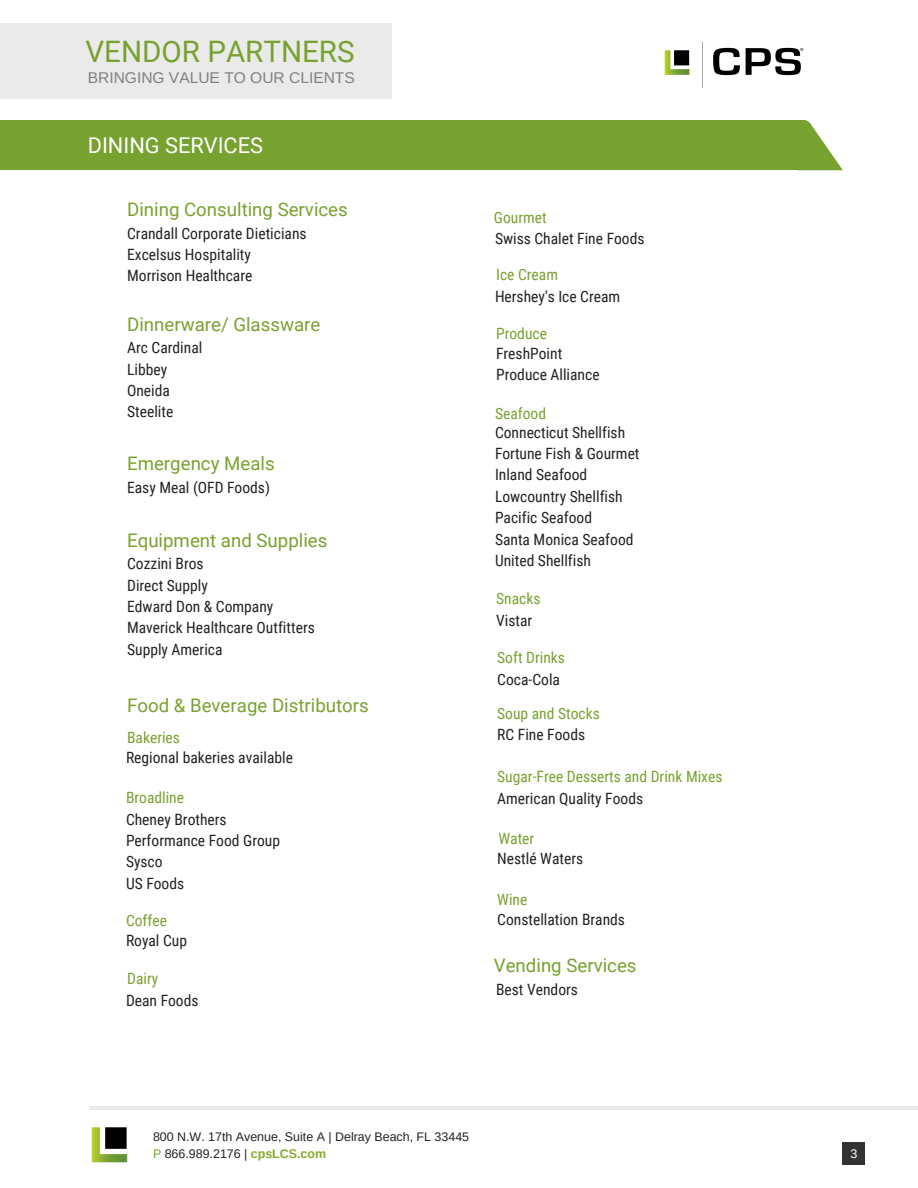
<style>
.page{position:relative;width:918px;height:1188px;background:#fff}
.page>*{position:absolute;margin:0;border:0;box-sizing:border-box;transform-origin:0 0}
.t1{font:29.55px "Roboto";color:#78a22f}
.t2{font:21.75px "Roboto";color:#fff}
.t3{font:18.75px "Roboto";color:#78a22f}
.t4{font:15.6px/21.3px "Roboto Condensed";color:#222}
.t5{font:15.6px "Roboto Condensed";color:#78a22f}
.t6{font:15.6px "Arimo";color:#807f83}
.t7{font:12.45px/16.8px "Arimo";color:#222}
.t8{font:12.45px "Arimo";color:#fff}
.s1{color:#78a22f}
.s2{font-weight:700;color:#84ac28}
</style>
<div class="page">
<div style="left:0;top:120px;width:799px;height:50px;background:#78a22f"></div>
<svg style="left:799px;top:120px;width:44px;height:50px"></svg>
<div style="left:843px;top:1142px;width:22px;height:22px;background:#333"></div>
<hr style="left:89px;top:1106px;width:829px;height:3px;background:#eaeaea">
<img style="left:91px;top:1127px;width:37px;height:36px">
<div style="left:0;top:24px;width:391px;height:75px;background:#eaeaea"></div>
<img style="left:664px;top:42px;width:140px;height:46px">
<h1 class="t1" style="left:86px;top:34px;width:271px">VENDOR PARTNERS</h1>
<p class="t6" style="left:88px;top:69px;width:269px">BRINGING VALUE TO OUR CLIENTS</p>
<h2 class="t2" style="left:88px;top:133px;width:177px">DINING SERVICES</h2>
<p class="t3" style="left:127px;top:199px;width:222px">Dining Consulting Services</p>
<p class="t4" style="left:127px;top:223px;width:181px">Crandall Corporate Dieticians<br>Excelsus Hospitality<br>Morrison Healthcare</p>
<p class="t3" style="left:127px;top:313px;width:195px">Dinnerware/ Glassware</p>
<p class="t4" style="left:127px;top:337px;width:77px">Arc Cardinal<br>Libbey<br>Oneida<br>Steelite</p>
<p class="t3" style="left:127px;top:453px;width:149px">Emergency Meals</p>
<p class="t4" style="left:127px;top:477px;width:144px">Easy Meal (OFD Foods)</p>
<p class="t3" style="left:127px;top:529px;width:202px">Equipment and Supplies</p>
<p class="t4" style="left:127px;top:553px;width:189px">Cozzini Bros<br>Direct Supply<br>Edward Don &amp; Company<br>Maverick Healthcare Outfitters<br>Supply America</p>
<p class="t3" style="left:127px;top:695px;width:243px">Food &amp; Beverage Distributors</p>
<p class="t5" style="left:127px;top:728px;width:54px">Bakeries</p>
<p class="t4" style="left:126px;top:747px;width:168px">Regional bakeries available</p>
<p class="t5" style="left:494px;top:208px;width:54px">Gourmet</p>
<p class="t4" style="left:495px;top:228px;width:151px">Swiss Chalet Fine Foods</p>
<p class="t5" style="left:496px;top:266px;width:63px">Ice Cream</p>
<p class="t4" style="left:495px;top:286px;width:127px">Hershey's Ice Cream</p>
<p class="t5" style="left:496px;top:324px;width:52px">Produce</p>
<p class="t4" style="left:496px;top:343px;width:105px">FreshPoint<br>Produce Alliance</p>
<p class="t5" style="left:495px;top:404px;width:53px">Seafood</p>
<p class="t4" style="left:495px;top:422px;width:146px">Connecticut Shellfish<br>Fortune Fish &amp; Gourmet<br>Inland Seafood<br>Lowcountry Shellfish<br>Pacific Seafood<br>Santa Monica Seafood<br>United Shellfish</p>
<p class="t5" style="left:496px;top:590px;width:46px">Snacks</p>
<p class="t4" style="left:496px;top:610px;width:38px">Vistar</p>
<p class="t5" style="left:497px;top:648px;width:69px">Soft Drinks</p>
<p class="t4" style="left:497px;top:669px;width:64px">Coca-Cola</p>
<p class="t5" style="left:497px;top:704px;width:104px">Soup and Stocks</p>
<p class="t4" style="left:497px;top:724px;width:89px">RC Fine Foods</p>
<p class="t5" style="left:497px;top:767px;width:227px">Sugar-Free Desserts and Drink Mixes</p>
<p class="t5" style="left:126px;top:789px;width:60px">Broadline</p>
<p class="t4" style="left:497px;top:788px;width:147px">American Quality Foods</p>
<p class="t4" style="left:126px;top:809px;width:156px">Cheney Brothers<br>Performance Food Group<br>Sysco<br>US Foods</p>
<p class="t5" style="left:126px;top:911px;width:43px">Coffee</p>
<p class="t4" style="left:126px;top:930px;width:63px">Royal Cup</p>
<p class="t5" style="left:127px;top:970px;width:33px">Dairy</p>
<p class="t4" style="left:126px;top:990px;width:74px">Dean Foods</p>
<p class="t5" style="left:498px;top:829px;width:37px">Water</p>
<p class="t4" style="left:497px;top:848px;width:88px">Nestlé Waters</p>
<p class="t5" style="left:497px;top:890px;width:32px">Wine</p>
<p class="t4" style="left:497px;top:909px;width:129px">Constellation Brands</p>
<p class="t3" style="left:494px;top:955px;width:144px">Vending Services</p>
<p class="t4" style="left:496px;top:979px;width:83px">Best Vendors</p>
<p class="t7" style="left:153px;top:1128px;width:318px">800 N.W. 17th Avenue, Suite A | Delray Beach, FL 33445<br><span class="s1">P</span> 866.989.2176 | <span class="s2">cpsLCS.com</span></p>
<p class="t8" style="left:850px;top:1146px;width:8px">3</p>
</div>
